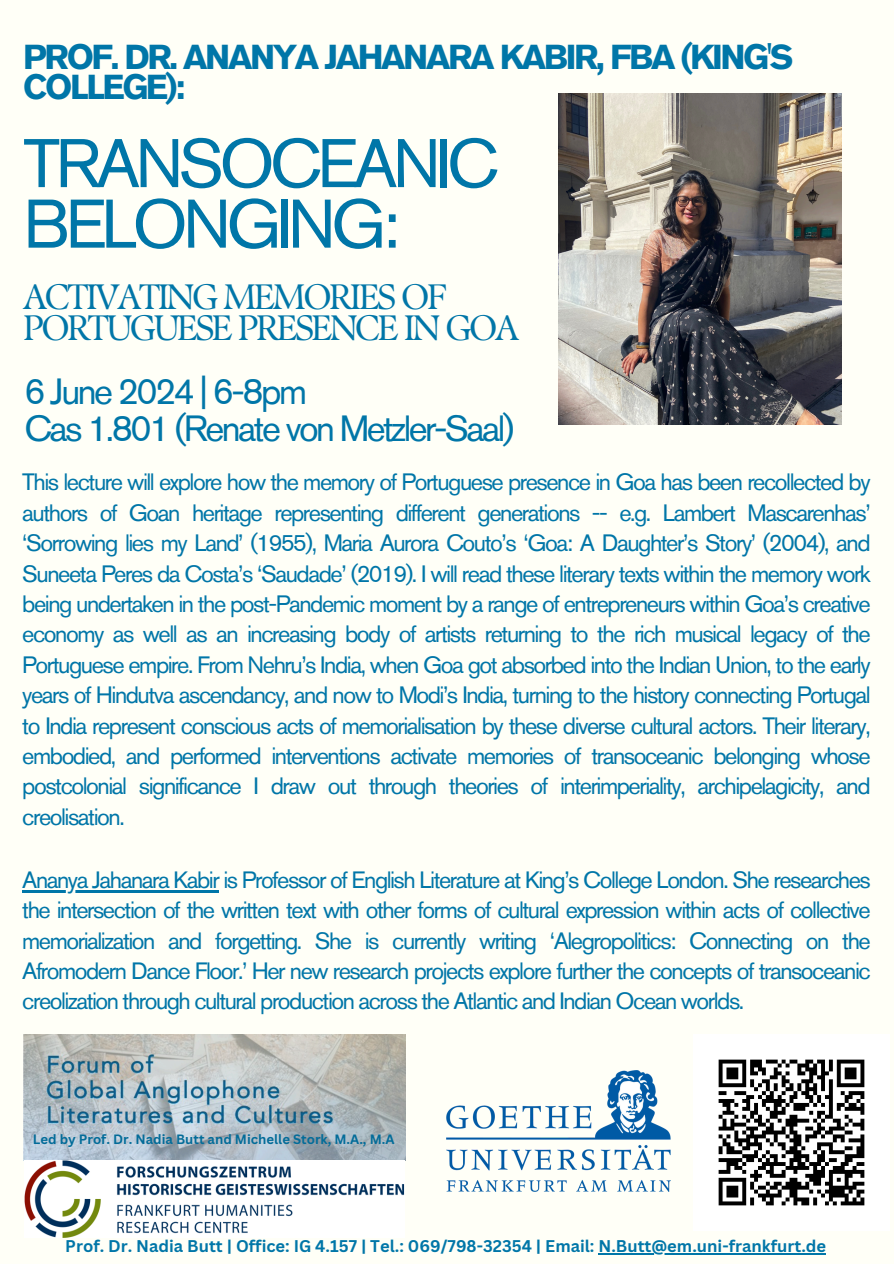
<style>
.page{position:relative;width:894px;height:1264px;background:#fff}
.page>*{position:absolute;margin:0;border:0;box-sizing:border-box;transform-origin:0 0}
.t1{font:67.95px/60.4px "Akzidenz Grotesk Pro";letter-spacing:-.07em;color:#0076a8}
.t2{font:36.3px/37.2px "Akzidenz Grotesk Pro";letter-spacing:-.07em;color:#0076a8}
.t3{font:35.25px/31.2px "TY Serif D";letter-spacing:-.07em;color:#0076a8}
.t4{font:700 34.5px/30.3px "Akzidenz Grotesk Pro";letter-spacing:-.07em;color:#0076a8}
.t5{font:23.55px/30.3px "Akzidenz Grotesk Pro";letter-spacing:-.06em;color:#0076a8;text-align:justify}
.t6{font:700 16.5px "Canva Sans";color:#0076a8}
.t7{font:700 13.2px "Canva Sans";color:#036c99}
</style>
<div class="page">
<div style="left:0;top:0;width:893px;height:1263px;background:#fffff7"></div>
<img style="left:558px;top:93px;width:282px;height:331px">
<hr style="left:22px;top:890px;width:196px;height:2px;background:#0076a8">
<img style="left:23px;top:1034px;width:382px;height:203px">
<img style="left:446px;top:1070px;width:224px;height:121px">
<img style="left:718px;top:1059px;width:147px;height:147px">
<hr style="left:598px;top:1253px;width:228px;height:1px;background:#0076a8">
<p class="t4" style="left:23px;top:45px;width:771px">PROF. DR. ANANYA JAHANARA KABIR, FBA (KING'S<br>COLLEGE):</p>
<p class="t1" style="left:23px;top:140px;width:477px">TRANSOCEANIC<br>BELONGING:</p>
<p class="t3" style="left:23px;top:281px;width:497px">ACTIVATING MEMORIES OF<br>PORTUGUESE PRESENCE IN GOA</p>
<p class="t2" style="left:24px;top:376px;width:491px">6 June 2024 | 6-8pm<br>Cas 1.801 (Renate von Metzler-Saal)</p>
<p class="t5" style="left:22px;top:469px;width:849px">This lecture will explore how the memory of Portuguese presence in Goa has been recollected by authors of Goan heritage representing different generations -- e.g. Lambert Mascarenhas’ ‘Sorrowing lies my Land’ (1955), Maria Aurora Couto’s ‘Goa: A Daughter’s Story’ (2004), and Suneeta Peres da Costa’s ‘Saudade’ (2019). I will read these literary texts within the memory work being undertaken in the post-Pandemic moment by a range of entrepreneurs within Goa’s creative economy as well as an increasing body of artists returning to the rich musical legacy of the Portuguese empire. From Nehru’s India, when Goa got absorbed into the Indian Union, to the early years of Hindutva ascendancy, and now to Modi’s India, turning to the history connecting Portugal to India represent conscious acts of memorialisation by these diverse cultural actors. Their literary, embodied, and performed interventions activate memories of transoceanic belonging whose postcolonial significance I draw out through theories of interimperiality, archipelagicity, and creolisation.</p>
<h1 class="t5" style="left:22px;top:866px;width:849px">Ananya Jahanara Kabir is Professor of English Literature at King’s College London. She researches the intersection of the written text with other forms of cultural expression within acts of collective memorialization and forgetting. She is currently writing ‘Alegropolitics: Connecting on the Afromodern Dance Floor.’ Her new research projects explore further the concepts of transoceanic creolization through cultural production across the Atlantic and Indian Ocean worlds.</h1>
<p class="t7" style="left:33px;top:1129px;width:363px">Led by Prof. Dr. Nadia Butt and Michelle Stork, M.A., M.A</p>
<p class="t6" style="left:65px;top:1234px;width:762px">Prof. Dr. Nadia Butt | Office: IG 4.157 | Tel.: 069/798-32354 | Email: N.Butt@em.uni-frankfurt.de</p>
</div>
